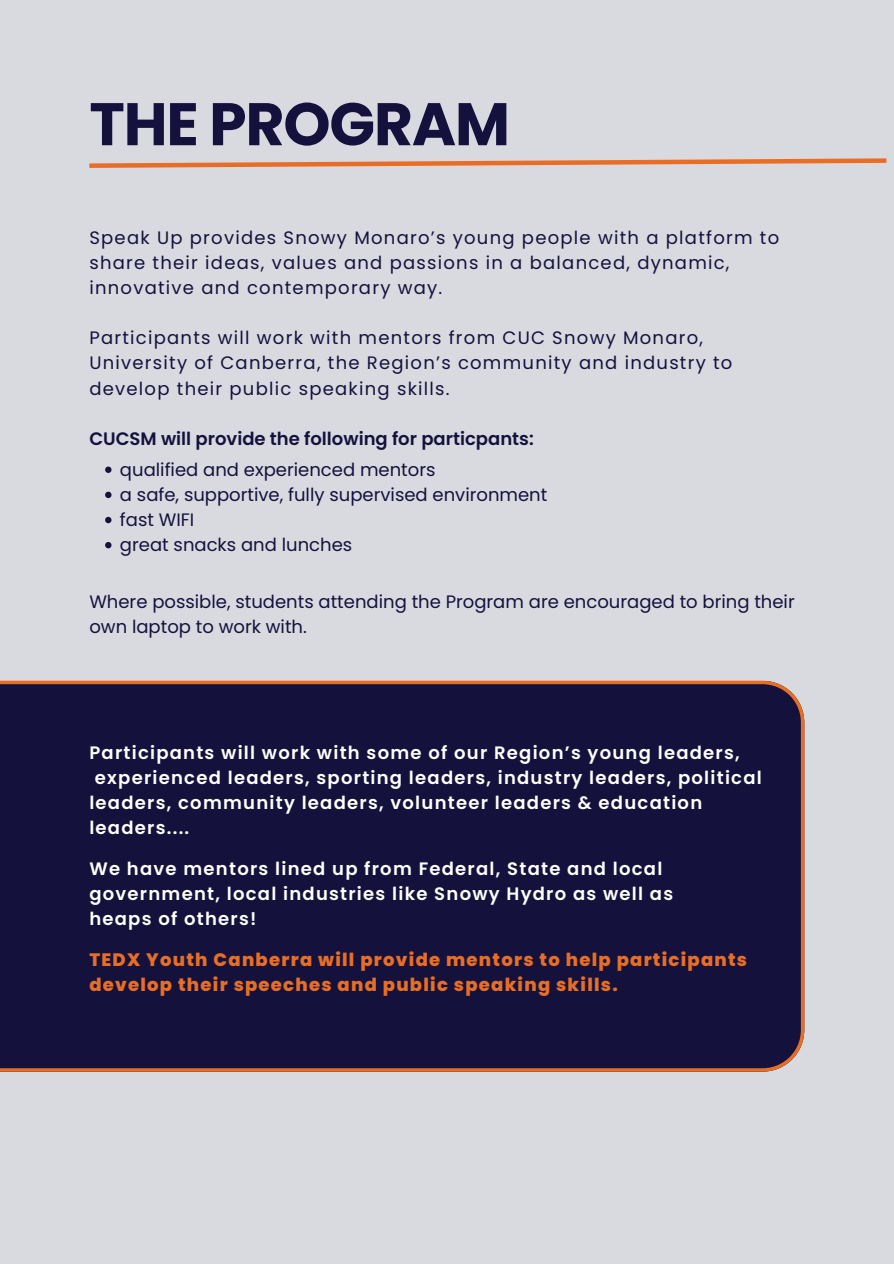
<style>
.page{position:relative;width:894px;height:1264px;background:#fff}
.page>*{position:absolute;margin:0;border:0;box-sizing:border-box;transform-origin:0 0}
.t1{font:700 60px "Poppins";letter-spacing:-.02em;color:#14123d}
.t2{font:600 18px/25px "Poppins";letter-spacing:.07em;color:#fff}
.t3{font:18px/25px "Poppins";letter-spacing:.07em;color:#14123d}
.t4{font:18px/25px "Poppins";color:#14123d}
.t5{font:800 18px/25px "Poppins";letter-spacing:.07em;color:#e86e25}
.t6{font:600 18px "Poppins";color:#14123d}
</style>
<div class="page">
<div style="left:0;top:0;width:893px;height:1263px;background:#d9d9e0"></div>
<svg style="left:105px;top:466px;width:6px;height:7px"></svg>
<svg style="left:105px;top:491px;width:6px;height:7px"></svg>
<svg style="left:105px;top:517px;width:6px;height:6px"></svg>
<svg style="left:105px;top:542px;width:6px;height:6px"></svg>
<svg style="left:89px;top:158px;width:798px;height:10px"></svg>
<div style="left:0;top:680px;width:803px;height:391px;background:#14123d"></div>
<p class="t1" style="left:89px;top:82px;width:422px">THE PROGRAM</p>
<h1 class="t3" style="left:89px;top:225px;width:691px">Speak Up provides Snowy Monaro’s young people with a platform to share their ideas, values and passions in a balanced, dynamic, innovative and contemporary way.</h1>
<p class="t3" style="left:89px;top:325px;width:644px">Participants will work with mentors from CUC Snowy Monaro,<br>University of Canberra, the Region’s community and industry to develop their public speaking skills.</p>
<p class="t6" style="left:89px;top:426px;width:446px">CUCSM will provide the following for particpants:</p>
<p class="t4" style="left:120px;top:457px;width:317px">qualified and experienced mentors</p>
<h2 class="t4" style="left:120px;top:482px;width:429px">a safe, supportive, fully supervised environment</h2>
<p class="t4" style="left:120px;top:507px;width:76px">fast WIFI</p>
<p class="t4" style="left:120px;top:532px;width:234px">great snacks and lunches</p>
<p class="t4" style="left:89px;top:589px;width:706px">Where possible, students attending the Program are encouraged to bring their own laptop to work with.</p>
<h2 class="t2" style="left:89px;top:740px;width:651px">Participants will work with some of our Region’s young leaders,</h2>
<h2 class="t2" style="left:95px;top:765px;width:668px">experienced leaders, sporting leaders, industry leaders, political</h2>
<h2 class="t2" style="left:89px;top:790px;width:614px">leaders, community leaders, volunteer leaders &amp; education</h2>
<h2 class="t2" style="left:89px;top:815px;width:101px">leaders....</h2>
<h2 class="t2" style="left:89px;top:856px;width:585px">We have mentors lined up from Federal, State and local government, local industries like Snowy Hydro as well as heaps of others!</h2>
<h2 class="t5" style="left:89px;top:947px;width:659px">TEDX Youth Canberra will provide mentors to help participants develop their speeches and public speaking skills.</h2>
</div>
